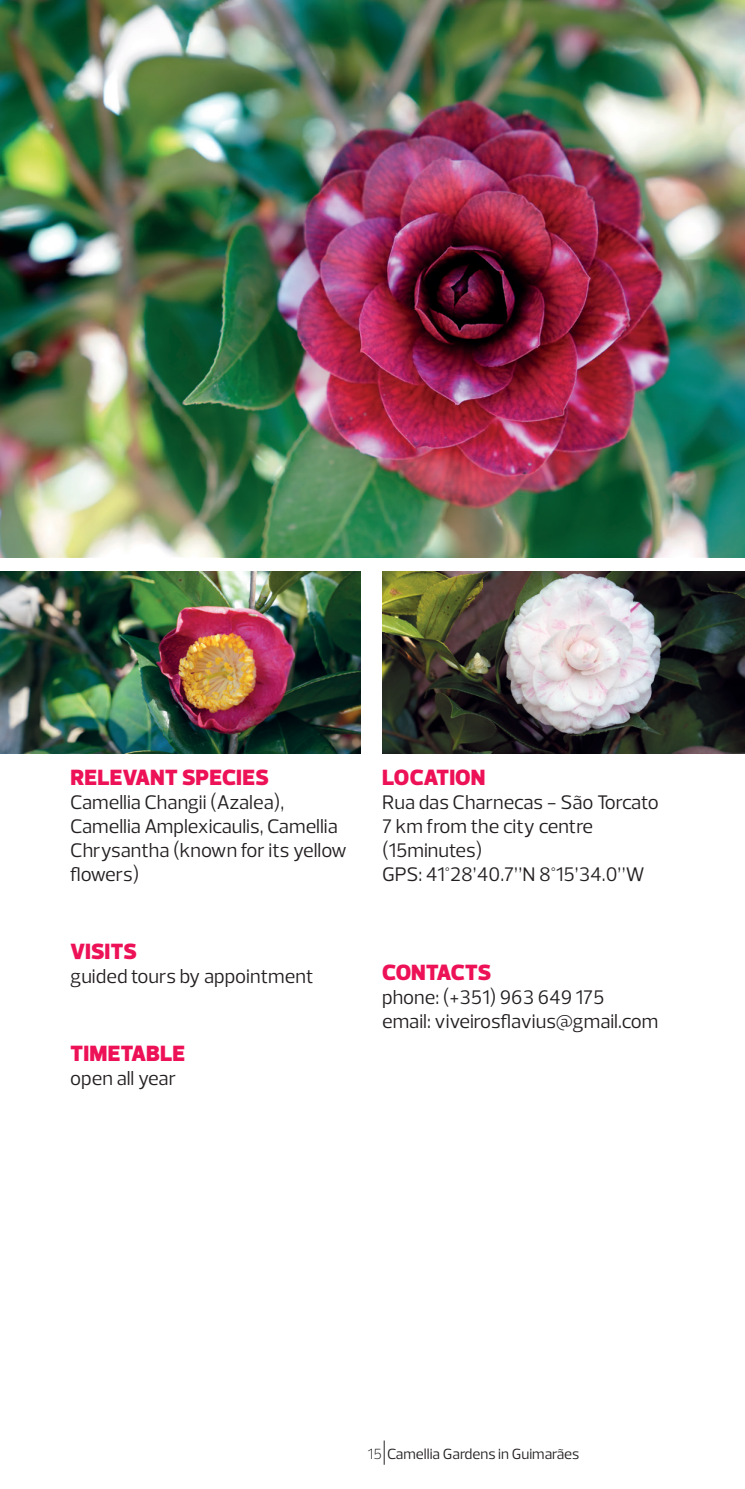
<style>
.page{position:relative;width:745px;height:1489px;background:#fff}
.page>*{position:absolute;margin:0;border:0;box-sizing:border-box;transform-origin:0 0}
.t1{font:900 22.5px "Prelo";letter-spacing:.01em;color:#ed1157}
.t2{font:20px/24px "Prelo";color:#231f20}
.t3{font:15px "Prelo";color:#231f20}
.s1{font-weight:300}
.s2{font-weight:300;font-size:27.5px}
</style>
<div class="page">
<img style="left:0;top:571px;width:361px;height:183px">
<img style="left:0;top:0;width:745px;height:557px">
<img style="left:382px;top:571px;width:363px;height:183px">
<p class="t1" style="left:70px;top:763px;width:200px">RELEVANT SPECIES</p>
<p class="t2" style="left:70px;top:790px;width:278px">Camellia Changii (Azalea),<br>Camellia Amplexicaulis, Camellia<br>Chrysantha (known for its yellow flowers)</p>
<p class="t1" style="left:70px;top:937px;width:68px">VISITS</p>
<p class="t2" style="left:70px;top:964px;width:245px">guided tours by appointment</p>
<p class="t1" style="left:70px;top:1039px;width:116px">TIMETABLE</p>
<p class="t2" style="left:70px;top:1066px;width:107px">open all year</p>
<p class="t1" style="left:382px;top:763px;width:105px">LOCATION</p>
<p class="t2" style="left:382px;top:790px;width:278px">Rua das Charnecas - São Torcato<br>7 km from the city centre (15minutes)<br>GPS: 41°28’40.7”N 8°15’34.0”W</p>
<p class="t1" style="left:382px;top:958px;width:110px">CONTACTS</p>
<p class="t2" style="left:382px;top:985px;width:278px">phone: (+351) 963 649 175<br>email: viveirosflavius@gmail.com</p>
<p class="t3" style="left:368px;top:1444px;width:213px"><span class="s1">15</span><span class="s2">|</span>Camellia Gardens in Guimarães</p>
</div>
